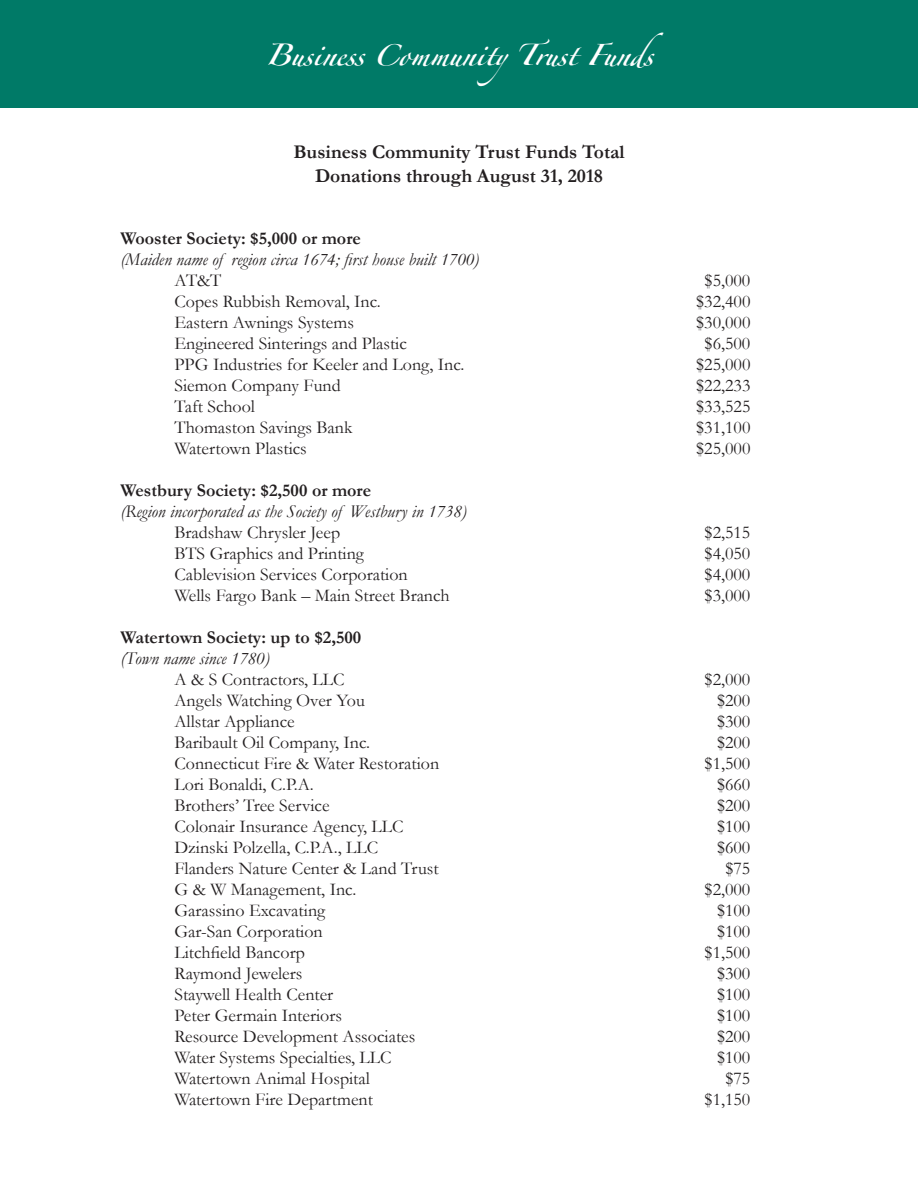
<style>
.page{position:relative;width:918px;height:1188px;background:#fff}
.page>*{position:absolute;margin:0;border:0;box-sizing:border-box;transform-origin:0 0}
.t1{font:48px "Zapfino Forte LT Pro";color:#fff}
.t2{font:700 19.5px "Garamond";color:#231f20}
.t3{font:18px "Garamond";color:#231f20}
.t4{font:italic 18px "Garamond";color:#231f20}
.t5{font:700 18px "Garamond";color:#231f20}
</style>
<div class="page">
<div style="left:0;top:0;width:918px;height:108px;background:#007a67"></div>
<p class="t1" style="left:265px;top:21px;width:389px">Business Community Trust Funds</p>
<p class="t2" style="left:293px;top:140px;width:333px">Business Community Trust Funds Total</p>
<p class="t2" style="left:315px;top:164px;width:289px">Donations through August 31, 2018</p>
<p class="t5" style="left:120px;top:228px;width:242px">Wooster Society: $5,000 or more</p>
<p class="t4" style="left:120px;top:249px;width:360px">(Maiden name of region circa 1674; first house built 1700)</p>
<p class="t3" style="left:174px;top:270px;width:48px">AT&amp;T</p>
<p class="t3" style="left:705px;top:270px;width:47px">$5,000</p>
<p class="t3" style="left:174px;top:291px;width:208px">Copes Rubbish Removal, Inc.</p>
<p class="t3" style="left:696px;top:291px;width:56px">$32,400</p>
<p class="t3" style="left:174px;top:312px;width:181px">Eastern Awnings Systems</p>
<p class="t3" style="left:696px;top:312px;width:56px">$30,000</p>
<p class="t3" style="left:174px;top:333px;width:234px">Engineered Sinterings and Plastic</p>
<p class="t3" style="left:705px;top:333px;width:47px">$6,500</p>
<p class="t3" style="left:174px;top:354px;width:291px">PPG Industries for Keeler and Long, Inc.</p>
<p class="t3" style="left:696px;top:354px;width:56px">$25,000</p>
<p class="t3" style="left:174px;top:375px;width:168px">Siemon Company Fund</p>
<p class="t3" style="left:696px;top:375px;width:56px">$22,233</p>
<p class="t3" style="left:174px;top:396px;width:82px">Taft School</p>
<p class="t3" style="left:696px;top:396px;width:56px">$33,525</p>
<p class="t3" style="left:174px;top:417px;width:180px">Thomaston Savings Bank</p>
<p class="t3" style="left:696px;top:417px;width:56px">$31,100</p>
<p class="t3" style="left:174px;top:438px;width:134px">Watertown Plastics</p>
<p class="t3" style="left:696px;top:438px;width:56px">$25,000</p>
<p class="t5" style="left:120px;top:480px;width:252px">Westbury Society: $2,500 or more</p>
<p class="t4" style="left:120px;top:501px;width:348px">(Region incorporated as the Society of Westbury in 1738)</p>
<p class="t3" style="left:174px;top:522px;width:167px">Bradshaw Chrysler Jeep</p>
<p class="t3" style="left:705px;top:522px;width:47px">$2,515</p>
<p class="t3" style="left:174px;top:543px;width:191px">BTS Graphics and Printing</p>
<p class="t3" style="left:705px;top:543px;width:47px">$4,050</p>
<p class="t3" style="left:174px;top:564px;width:235px">Cablevision Services Corporation</p>
<p class="t3" style="left:705px;top:564px;width:47px">$4,000</p>
<p class="t3" style="left:174px;top:585px;width:277px">Wells Fargo Bank – Main Street Branch</p>
<p class="t3" style="left:705px;top:585px;width:47px">$3,000</p>
<p class="t5" style="left:120px;top:627px;width:242px">Watertown Society: up to $2,500</p>
<p class="t4" style="left:120px;top:648px;width:151px">(Town name since 1780)</p>
<p class="t3" style="left:174px;top:669px;width:172px">A &amp; S Contractors, LLC</p>
<p class="t3" style="left:705px;top:669px;width:47px">$2,000</p>
<p class="t3" style="left:174px;top:690px;width:192px">Angels Watching Over You</p>
<p class="t3" style="left:717px;top:690px;width:35px">$200</p>
<p class="t3" style="left:174px;top:711px;width:122px">Allstar Appliance</p>
<p class="t3" style="left:717px;top:711px;width:35px">$300</p>
<p class="t3" style="left:174px;top:732px;width:197px">Baribault Oil Company, Inc.</p>
<p class="t3" style="left:717px;top:732px;width:35px">$200</p>
<p class="t3" style="left:174px;top:753px;width:266px">Connecticut Fire &amp; Water Restoration</p>
<p class="t3" style="left:705px;top:753px;width:47px">$1,500</p>
<p class="t3" style="left:174px;top:774px;width:141px">Lori Bonaldi, C.P.A.</p>
<p class="t3" style="left:717px;top:774px;width:35px">$660</p>
<p class="t3" style="left:174px;top:795px;width:157px">Brothers’ Tree Service</p>
<p class="t3" style="left:717px;top:795px;width:35px">$200</p>
<p class="t3" style="left:174px;top:816px;width:231px">Colonair Insurance Agency, LLC</p>
<p class="t3" style="left:717px;top:816px;width:35px">$100</p>
<p class="t3" style="left:174px;top:837px;width:205px">Dzinski Polzella, C.P.A., LLC</p>
<p class="t3" style="left:717px;top:837px;width:35px">$600</p>
<p class="t3" style="left:174px;top:858px;width:266px">Flanders Nature Center &amp; Land Trust</p>
<p class="t3" style="left:725px;top:858px;width:26px">$75</p>
<p class="t3" style="left:174px;top:879px;width:183px">G &amp; W Management, Inc.</p>
<p class="t3" style="left:705px;top:879px;width:47px">$2,000</p>
<p class="t3" style="left:174px;top:900px;width:152px">Garassino Excavating</p>
<p class="t3" style="left:717px;top:900px;width:35px">$100</p>
<p class="t3" style="left:174px;top:921px;width:150px">Gar-San Corporation</p>
<p class="t3" style="left:717px;top:921px;width:35px">$100</p>
<p class="t3" style="left:174px;top:942px;width:132px">Litchfield Bancorp</p>
<p class="t3" style="left:705px;top:942px;width:47px">$1,500</p>
<p class="t3" style="left:174px;top:963px;width:129px">Raymond Jewelers</p>
<p class="t3" style="left:717px;top:963px;width:35px">$300</p>
<p class="t3" style="left:174px;top:984px;width:160px">Staywell Health Center</p>
<p class="t3" style="left:717px;top:984px;width:35px">$100</p>
<p class="t3" style="left:174px;top:1005px;width:169px">Peter Germain Interiors</p>
<p class="t3" style="left:717px;top:1005px;width:35px">$100</p>
<p class="t3" style="left:174px;top:1026px;width:242px">Resource Development Associates</p>
<p class="t3" style="left:717px;top:1026px;width:35px">$200</p>
<p class="t3" style="left:174px;top:1047px;width:219px">Water Systems Specialties, LLC</p>
<p class="t3" style="left:717px;top:1047px;width:35px">$100</p>
<p class="t3" style="left:174px;top:1068px;width:197px">Watertown Animal Hospital</p>
<p class="t3" style="left:725px;top:1068px;width:26px">$75</p>
<p class="t3" style="left:174px;top:1089px;width:200px">Watertown Fire Department</p>
<p class="t3" style="left:705px;top:1089px;width:47px">$1,150</p>
</div>
